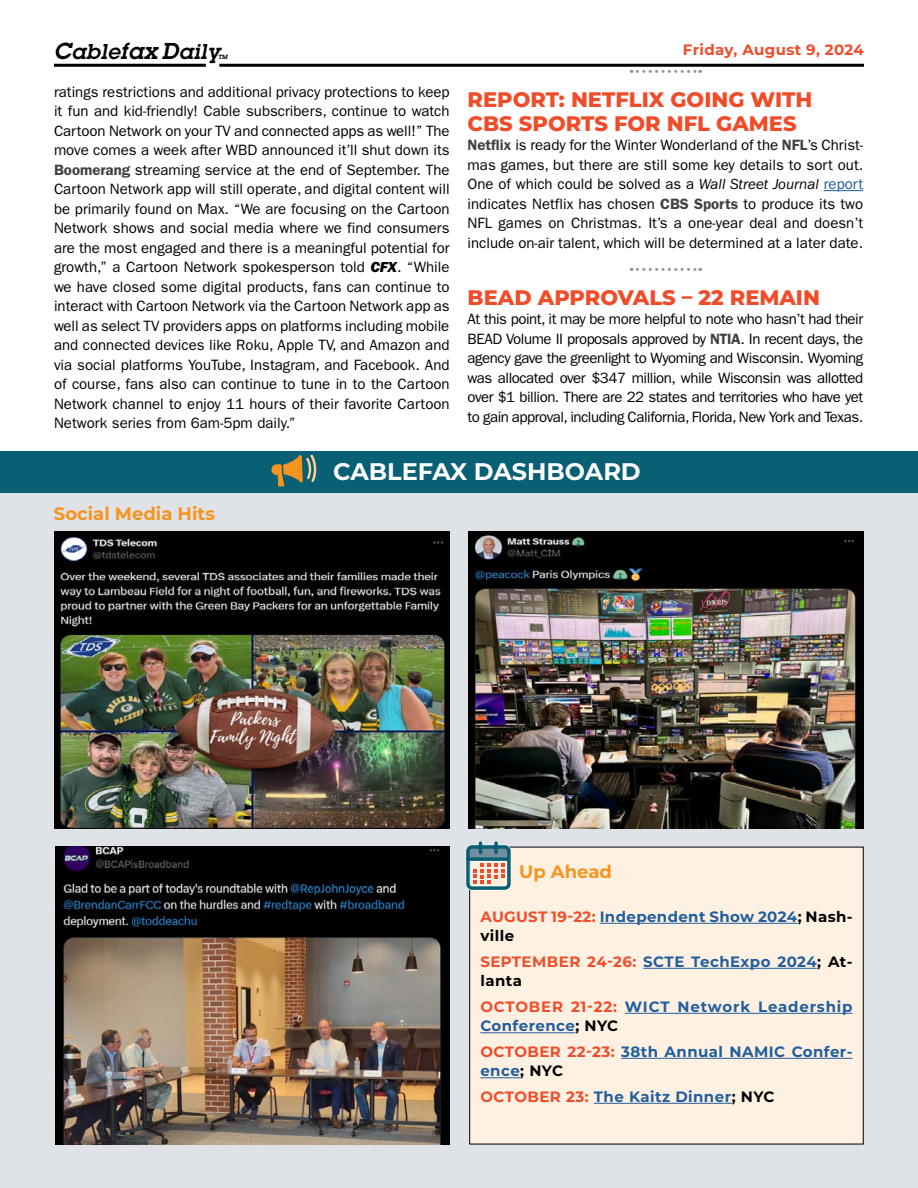
<style>
.page{position:relative;width:918px;height:1188px;background:#fff}
.page>*{position:absolute;margin:0;border:0;box-sizing:border-box;transform-origin:0 0}
.t1{font:700 24px "Montserrat";color:#fff}
.t2{font:800 21px/24px "Montserrat";color:#f04c2a}
.t3{font:italic 600 21px "Lubalin Graph Std";letter-spacing:.03em;color:#000}
.t4{font:700 18px "Montserrat";color:#f7941e}
.t5{font:15px/19.5px "ITC Franklin Gothic Std";color:#000;text-align:justify}
.t6{font:700 15px/19.5px "Montserrat";letter-spacing:.03em;color:#215e9e}
.t7{font:700 15px/19.5px "Montserrat";letter-spacing:.05em;color:#215e9e}
.t8{font:700 15px "Montserrat";letter-spacing:.025em;color:#f04c2a}
.t9{font:italic 600 6px "Lubalin Graph Std";color:#000}
.s1{font-size:22.5px}
.s2{font-weight:600;color:#414042}
.s3{font-family:"ITC Franklin Gothic Std Hvy It"}
.s4{font-style:italic}
.s5{color:#215e9e}
.s6{color:#f04c2a}
.s7{color:#000}
</style>
<div class="page">
<hr style="left:219px;top:64px;width:645px;height:3px;background:#000">
<hr style="left:54px;top:64px;width:152px;height:3px;background:#000">
<svg style="left:631px;top:70px;width:70px;height:3px"></svg>
<hr style="left:824px;top:190px;width:39px;height:1px;background:#215e9e">
<svg style="left:631px;top:268px;width:70px;height:3px"></svg>
<div style="left:0;top:486px;width:918px;height:702px;background:#dfe2e6"></div>
<div style="left:0;top:451px;width:918px;height:41px;background:#096074"></div>
<div style="left:470px;top:847px;width:393px;height:297px;background:#fff1e2"></div>
<hr style="left:600px;top:923px;width:198px;height:1px;background:#215e9e">
<hr style="left:643px;top:968px;width:174px;height:1px;background:#215e9e">
<hr style="left:625px;top:1013px;width:228px;height:1px;background:#215e9e">
<hr style="left:480px;top:1032px;width:95px;height:1px;background:#215e9e">
<hr style="left:621px;top:1058px;width:232px;height:1px;background:#215e9e">
<hr style="left:480px;top:1077px;width:40px;height:1px;background:#215e9e">
<hr style="left:594px;top:1103px;width:138px;height:1px;background:#215e9e">
<img style="left:468px;top:532px;width:395px;height:297px">
<img style="left:55px;top:532px;width:395px;height:297px">
<img style="left:55px;top:847px;width:395px;height:297px">
<svg style="left:466px;top:841px;width:48px;height:52px"></svg>
<svg style="left:271px;top:455px;width:45px;height:32px"></svg>
<h2 class="t3" style="left:54px;top:38px;width:167px"><span class="s1">C</span>able<span class="s1">fax D</span>aily</h2>
<p class="t9" style="left:218px;top:53px;width:11px">TM</p>
<p class="t8" style="left:683px;top:39px;width:183px">Friday, August 9, 2024</p>
<p class="t5" style="left:54px;top:82px;width:397px">ratings restrictions and additional privacy protections to keep it fun and kid-friendly! Cable subscribers, continue to watch Cartoon Network on your TV and connected apps as well!” The move comes a week after WBD announced it’ll shut down its <span class="s2">Boomerang</span> streaming service at the end of September. The Cartoon Network app will still operate, and digital content will be primarily found on Max. “We are focusing on the Cartoon Network shows and social media where we find consumers are the most engaged and there is a meaningful potential for growth,” a Cartoon Network spokesperson told <span class="s3">CFX</span>. “While we have closed some digital products, fans can continue to interact with Cartoon Network via the Cartoon Network app as well as select TV providers apps on platforms including mobile and connected devices like Roku, Apple TV, and Amazon and via social platforms YouTube, Instagram, and Facebook. And of course, fans also can continue to tune in to the Cartoon Network channel to enjoy 11 hours of their favorite Cartoon Network series from 6am-5pm daily.”</p>
<h2 class="t2" style="left:468px;top:86px;width:346px">REPORT: NETFLIX GOING WITH<br>CBS SPORTS FOR NFL GAMES</h2>
<p class="t5" style="left:468px;top:135px;width:397px"><span class="s2">Netflix</span> is ready for the Winter Wonderland of the <span class="s2">NFL</span>’s Christ&shy;mas games, but there are still some key details to sort out.<br>One of which could be solved as a <span class="s4">Wall Street Journal</span> <span class="s5">report </span>indicates Netflix has chosen <span class="s2">CBS Sports</span> to produce its two NFL games on Christmas. It’s a one-year deal and doesn’t include on-air talent, which will be determined at a later date.</p>
<h2 class="t2" style="left:468px;top:284px;width:354px">BEAD APPROVALS – 22 REMAIN</h2>
<p class="t5" style="left:468px;top:309px;width:397px">At this point, it may be more helpful to note who hasn’t had their BEAD Volume II proposals approved by <span class="s2">NTIA</span>. In recent days, the agency gave the greenlight to Wyoming and Wisconsin. Wyoming was allocated over $347 million, while Wisconsin was allotted over $1 billion. There are 22 states and territories who have yet to gain approval, including California, Florida, New York and Texas.</p>
<p class="t4" style="left:54px;top:500px;width:162px">Social Media Hits</p>
<h1 class="t1" style="left:333px;top:454px;width:309px">CABLEFAX DASHBOARD</h1>
<p class="t4" style="left:519px;top:859px;width:94px">Up Ahead</p>
<p class="t6" style="left:480px;top:906px;width:374px"><span class="s6">AUGUST 19-22:</span> Independent Show 2024<span class="s7">; Nash&shy;ville</span></p>
<p class="t6" style="left:480px;top:951px;width:374px"><span class="s6">SEPTEMBER 24-26:</span> SCTE TechExpo 2024<span class="s7">; At&shy;lanta</span></p>
<p class="t7" style="left:480px;top:996px;width:374px"><span class="s6">OCTOBER 21-22:</span> WICT Network Leadership<br>Conference<span class="s7">; NYC</span></p>
<p class="t6" style="left:480px;top:1041px;width:374px"><span class="s6">OCTOBER 22-23:</span> 38th Annual NAMIC Confer&shy;ence<span class="s7">; NYC</span></p>
<p class="t6" style="left:480px;top:1086px;width:296px"><span class="s6">OCTOBER 23:</span> The Kaitz Dinner<span class="s7">; NYC</span></p>
</div>
